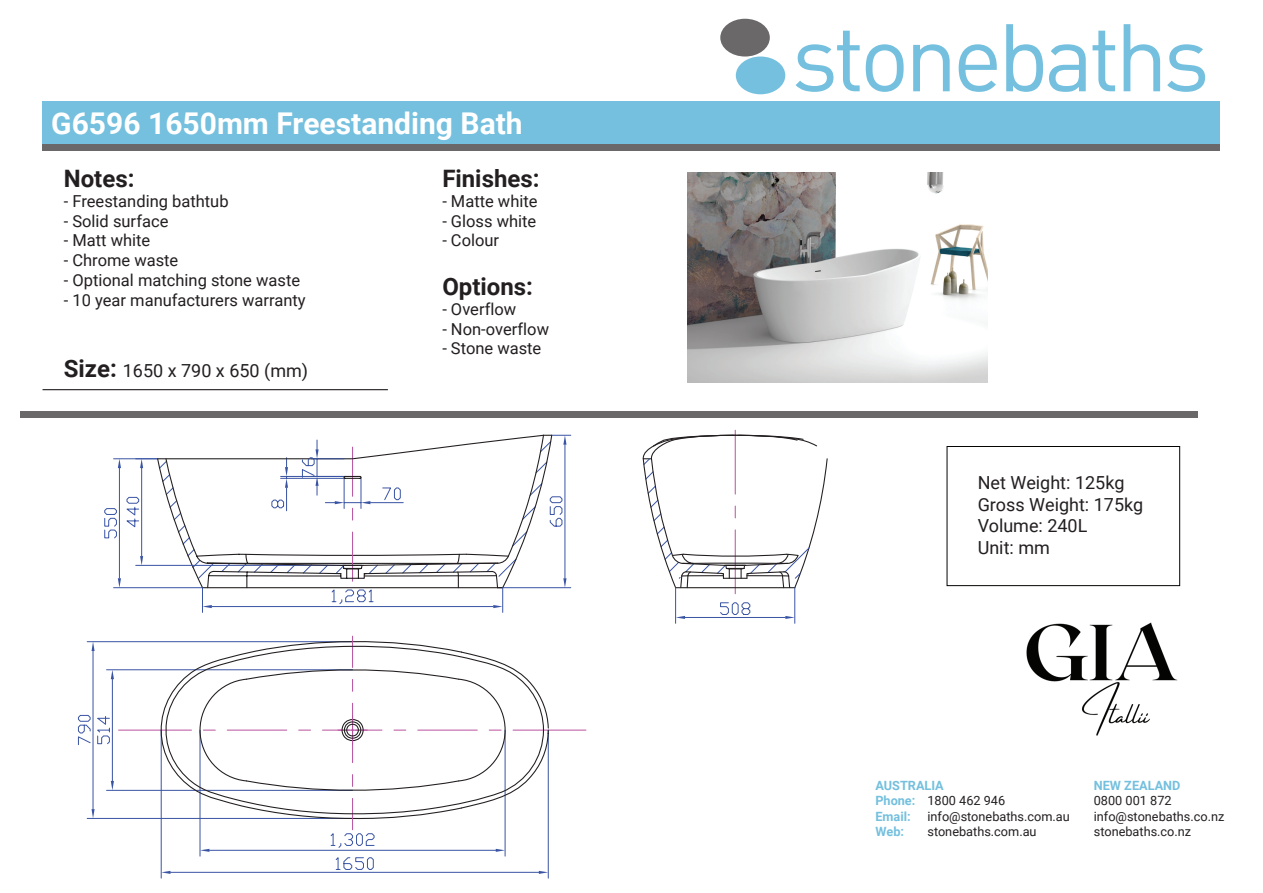
<style>
.page{position:relative;width:1263px;height:893px;background:#fff}
.page>*{position:absolute;margin:0;border:0;box-sizing:border-box;transform-origin:0 0}
.t1{font:700 30px "Roboto";color:#fff}
.t2{font:700 24px "Roboto";color:#231f20}
.t3{font:18px/21.6px "Roboto";color:#231f20}
.t4{font:16.5px "Roboto";color:#231f20}
.t5{font:12.75px/15.3px "Roboto";color:#231f20}
.t6{font:700 12.75px/15.3px "Roboto";color:#74c0de}
.s1{font-weight:700;font-size:24px}
</style>
<div class="page">
<svg style="left:796px;top:24px;width:409px;height:68px"></svg>
<div style="left:736px;top:57px;width:49px;height:37px;background:#74c0de;border-radius:50%"></div>
<div style="left:720px;top:19px;width:50px;height:38px;background:#6a6868;border-radius:50%"></div>
<div style="left:43px;top:102px;width:1177px;height:42px;background:#74c0de"></div>
<div style="left:43px;top:144px;width:1177px;height:7px;background:#6a6868"></div>
<hr style="left:43px;top:389px;width:345px;height:1px;background:#231f20">
<div style="left:20px;top:412px;width:1177px;height:6px;background:#6a6868"></div>
<div style="left:947px;top:446px;width:233px;height:140px;border:1px solid #040503"></div>
<img style="left:1026px;top:622px;width:152px;height:114px">
<img style="left:687px;top:173px;width:300px;height:210px">
<hr style="left:513px;top:730px;width:73px;height:1px;background:#b8529f">
<svg style="left:87px;top:641px;width:74px;height:74px"></svg>
<svg style="left:92px;top:642px;width:3px;height:9px"></svg>
<svg style="left:78px;top:715px;width:428px;height:142px"></svg>
<svg style="left:496px;top:849px;width:9px;height:3px"></svg>
<svg style="left:200px;top:849px;width:9px;height:3px"></svg>
<hr style="left:171px;top:872px;width:368px;height:1px;background:#3a54a4">
<hr style="left:161px;top:730px;width:1px;height:148px;background:#3a54a4">
<hr style="left:548px;top:730px;width:1px;height:148px;background:#3a54a4">
<svg style="left:330px;top:832px;width:45px;height:16px"></svg>
<svg style="left:539px;top:871px;width:9px;height:3px"></svg>
<svg style="left:161px;top:871px;width:10px;height:3px"></svg>
<svg style="left:335px;top:856px;width:39px;height:14px"></svg>
<hr style="left:352px;top:636px;width:1px;height:31px;background:#b8529f">
<svg style="left:161px;top:641px;width:345px;height:178px"></svg>
<hr style="left:352px;top:798px;width:1px;height:32px;background:#b8529f">
<svg style="left:162px;top:645px;width:387px;height:170px"></svg>
<hr style="left:735px;top:430px;width:1px;height:64px;background:#b8529f">
<svg style="left:104px;top:434px;width:724px;height:190px"></svg>
<h1 class="t1" style="left:51px;top:102px;width:473px">G6596 1650mm Freestanding Bath</h1>
<h2 class="t2" style="left:64px;top:162px;width:72px">Notes:</h2>
<p class="t4" style="left:64px;top:189px;width:166px">- Freestanding bathtub</p>
<p class="t4" style="left:64px;top:209px;width:106px">- Solid surface</p>
<p class="t4" style="left:64px;top:229px;width:88px">- Matt white</p>
<p class="t4" style="left:64px;top:249px;width:116px">- Chrome waste</p>
<p class="t4" style="left:64px;top:269px;width:238px">- Optional matching stone waste</p>
<p class="t4" style="left:64px;top:288px;width:243px">- 10 year manufacturers warranty</p>
<h2 class="t2" style="left:442px;top:162px;width:99px">Finishes:</h2>
<p class="t4" style="left:442px;top:189px;width:97px">- Matte white</p>
<p class="t4" style="left:442px;top:209px;width:96px">- Gloss white</p>
<p class="t4" style="left:442px;top:229px;width:58px">- Colour</p>
<h2 class="t2" style="left:442px;top:270px;width:92px">Options:</h2>
<p class="t4" style="left:442px;top:297px;width:75px">- Overflow</p>
<p class="t4" style="left:442px;top:317px;width:108px">- Non-overflow</p>
<p class="t4" style="left:442px;top:337px;width:101px">- Stone waste</p>
<p class="t3" style="left:64px;top:359px;width:246px"><span class="s1">Size:</span> 1650 x 790 x 650 (mm)</p>
<p class="t3" style="left:978px;top:471px;width:167px">Net Weight: 125kg<br>Gross Weight: 175kg<br>Volume: 240L<br>Unit: mm</p>
<p class="t6" style="left:875px;top:777px;width:70px">AUSTRALIA<br>Phone:<br>Email:<br>Web:</p>
<p class="t6" style="left:1094px;top:777px;width:88px">NEW ZEALAND</p>
<p class="t5" style="left:927px;top:793px;width:144px">1800 462 946 info@stonebaths.com.au stonebaths.com.au</p>
<p class="t5" style="left:1094px;top:793px;width:132px">0800 001 872 info@stonebaths.co.nz stonebaths.co.nz</p>
</div>
